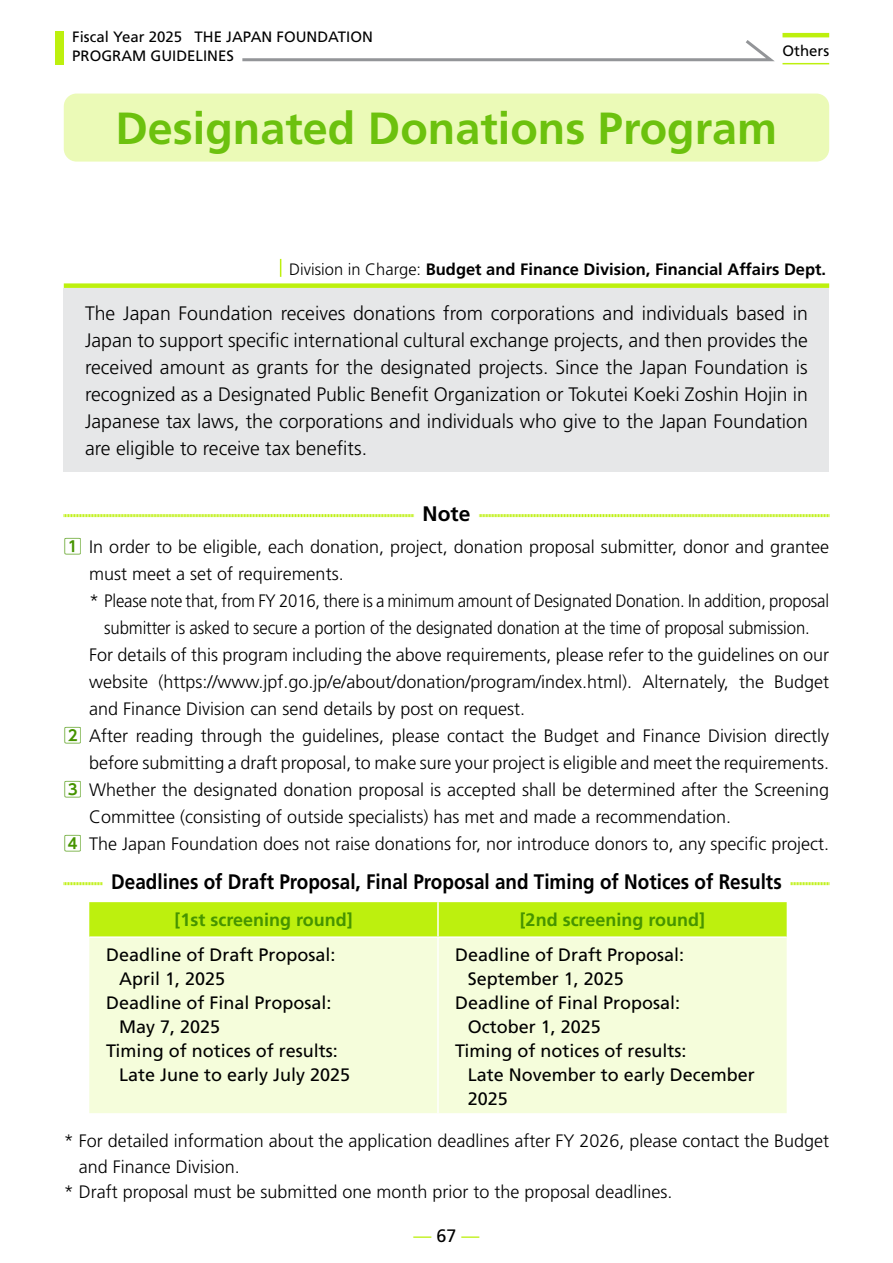
<style>
.page{position:relative;width:893px;height:1263px;background:#fff}
.page>*{position:absolute;margin:0;border:0;box-sizing:border-box;transform-origin:0 0}
.t1{font:700 45px "Frutiger LT Std";color:#6cc10e}
.t2{font:700 21px "Frutiger LT Std";color:#000;scale:.9 1}
.t3{font:700 21px "Frutiger LT Std";color:#000}
.t4{font:300 19.5px/27px "Frutiger LT Std";color:#000;text-align:justify}
.t5{font:300 18px "Frutiger LT Std";color:#000}
.t6{font:18px "Frutiger LT Std";color:#000}
.t7{font:300 18px "Frutiger LT Std";color:#000;scale:.93 1}
.t8{font:700 18px "Frutiger LT Std";color:#469400}
.t9{font:18px "Frutiger LT Pro";color:#bdf00e}
.t10{font:700 16.5px "Frutiger LT Std";color:#000}
.t11{font:15px/19.5px "Frutiger LT Std";color:#000}
.s1{font-weight:300}
.s2{font-family:"UD Shin Go NT Pro De";font-weight:700;color:#469400}
.s3{color:#000}
</style>
<div class="page">
<hr style="left:782px;top:33px;width:47px;height:4px;background:#bdf00e">
<hr style="left:782px;top:63px;width:47px;height:1px;background:#bdf00e">
<svg style="left:242px;top:40px;width:533px;height:22px"></svg>
<div style="left:55px;top:31px;width:9px;height:33px;background:#bdf00e"></div>
<div style="left:64px;top:94px;width:765px;height:68px;background:#ebfab7;border-radius:13px"></div>
<svg style="left:63px;top:514px;width:766px;height:4px;background:#ddf786"></svg>
<div style="left:414px;top:500px;width:65px;height:23px;background:#fff"></div>
<svg style="left:63px;top:882px;width:766px;height:4px"></svg>
<div style="left:103px;top:868px;width:687px;height:23px;background:#fff"></div>
<div style="left:89px;top:902px;width:698px;height:34px;background:#bdf00e"></div>
<div style="left:89px;top:938px;width:698px;height:175px;background:#f5fddb"></div>
<hr style="left:437px;top:902px;width:2px;height:34px;background:#fff">
<hr style="left:437px;top:938px;width:2px;height:175px;background:#fff">
<div style="left:64px;top:288px;width:765px;height:184px;background:#e6e7e8"></div>
<div style="left:64px;top:283px;width:765px;height:5px;background:#bdf00e"></div>
<svg style="left:280px;top:259px;width:1px;height:18px"></svg>
<p class="t11" style="left:72px;top:27px;width:302px">Fiscal Year 2025 THE JAPAN FOUNDATION<br>PROGRAM GUIDELINES</p>
<p class="t11" style="left:782px;top:41px;width:48px">Others</p>
<h1 class="t1" style="left:115px;top:102px;width:663px">Designated Donations Program</h1>
<p class="t10" style="left:289px;top:259px;width:538px"><span class="s1">Division in Charge:</span> Budget and Finance Division, Financial Affairs Dept.</p>
<p class="t4" style="left:85px;top:300px;width:724px">The Japan Foundation receives donations from corporations and individuals based in Japan to support specific international cultural exchange projects, and then provides the received amount as grants for the designated projects. Since the Japan Foundation is recognized as a Designated Public Benefit Organization or Tokutei Koeki Zoshin Hojin in Japanese tax laws, the corporations and individuals who give to the Japan Foundation are eligible to receive tax benefits.</p>
<p class="t3" style="left:423px;top:502px;width:49px">Note</p>
<p class="t5" style="left:64px;top:536px;width:767px"><span class="s2">1</span> In order to be eligible, each donation, project, donation proposal submitter, donor and grantee</p>
<p class="t5" style="left:89px;top:563px;width:256px">must meet a set of requirements.</p>
<p class="t5" style="left:89px;top:590px;width:741px">* Please note that, from FY 2016, there is a minimum amount of Designated Donation. In addition, proposal</p>
<p class="t7" style="left:104px;top:617px;width:760px">submitter is asked to secure a portion of the designated donation at the time of proposal submission.</p>
<p class="t5" style="left:89px;top:644px;width:741px">For details of this program including the above requirements, please refer to the guidelines on our</p>
<p class="t5" style="left:89px;top:671px;width:741px">website (https://www.jpf.go.jp/e/about/donation/program/index.html). Alternately, the Budget</p>
<p class="t5" style="left:89px;top:698px;width:437px">and Finance Division can send details by post on request.</p>
<p class="t5" style="left:64px;top:725px;width:767px"><span class="s2">2</span> After reading through the guidelines, please contact the Budget and Finance Division directly</p>
<p class="t5" style="left:89px;top:752px;width:741px">before submitting a draft proposal, to make sure your project is eligible and meet the requirements.</p>
<p class="t5" style="left:64px;top:779px;width:767px"><span class="s2">3</span> Whether the designated donation proposal is accepted shall be determined after the Screening</p>
<p class="t5" style="left:89px;top:806px;width:643px">Committee (consisting of outside specialists) has met and made a recommendation.</p>
<p class="t5" style="left:64px;top:833px;width:767px"><span class="s2">4</span> The Japan Foundation does not raise donations for, nor introduce donors to, any specific project.</p>
<p class="t2" style="left:111px;top:870px;width:746px">Deadlines of Draft Proposal, Final Proposal and Timing of Notices of Results</p>
<p class="t8" style="left:174px;top:909px;width:180px">[1st screening round]</p>
<p class="t8" style="left:520px;top:909px;width:187px">[2nd screening round]</p>
<p class="t6" style="left:106px;top:944px;width:231px">Deadline of Draft Proposal:</p>
<p class="t6" style="left:119px;top:968px;width:108px">April 1, 2025</p>
<p class="t6" style="left:106px;top:992px;width:227px">Deadline of Final Proposal:</p>
<p class="t6" style="left:119px;top:1016px;width:103px">May 7, 2025</p>
<p class="t6" style="left:106px;top:1040px;width:233px">Timing of notices of results:</p>
<p class="t6" style="left:119px;top:1064px;width:233px">Late June to early July 2025</p>
<p class="t6" style="left:455px;top:944px;width:231px">Deadline of Draft Proposal:</p>
<p class="t6" style="left:468px;top:968px;width:158px">September 1, 2025</p>
<p class="t6" style="left:455px;top:992px;width:227px">Deadline of Final Proposal:</p>
<p class="t6" style="left:468px;top:1016px;width:135px">October 1, 2025</p>
<p class="t6" style="left:455px;top:1040px;width:233px">Timing of notices of results:</p>
<p class="t6" style="left:468px;top:1064px;width:289px">Late November to early December</p>
<p class="t6" style="left:468px;top:1088px;width:42px">2025</p>
<p class="t5" style="left:64px;top:1131px;width:767px">* For detailed information about the application deadlines after FY 2026, please contact the Budget</p>
<p class="t5" style="left:79px;top:1156px;width:163px">and Finance Division.</p>
<p class="t5" style="left:64px;top:1182px;width:610px">* Draft proposal must be submitted one month prior to the proposal deadlines.</p>
<p class="t9" style="left:413px;top:1225px;width:68px">— <span class="s3">67</span> —</p>
</div>
